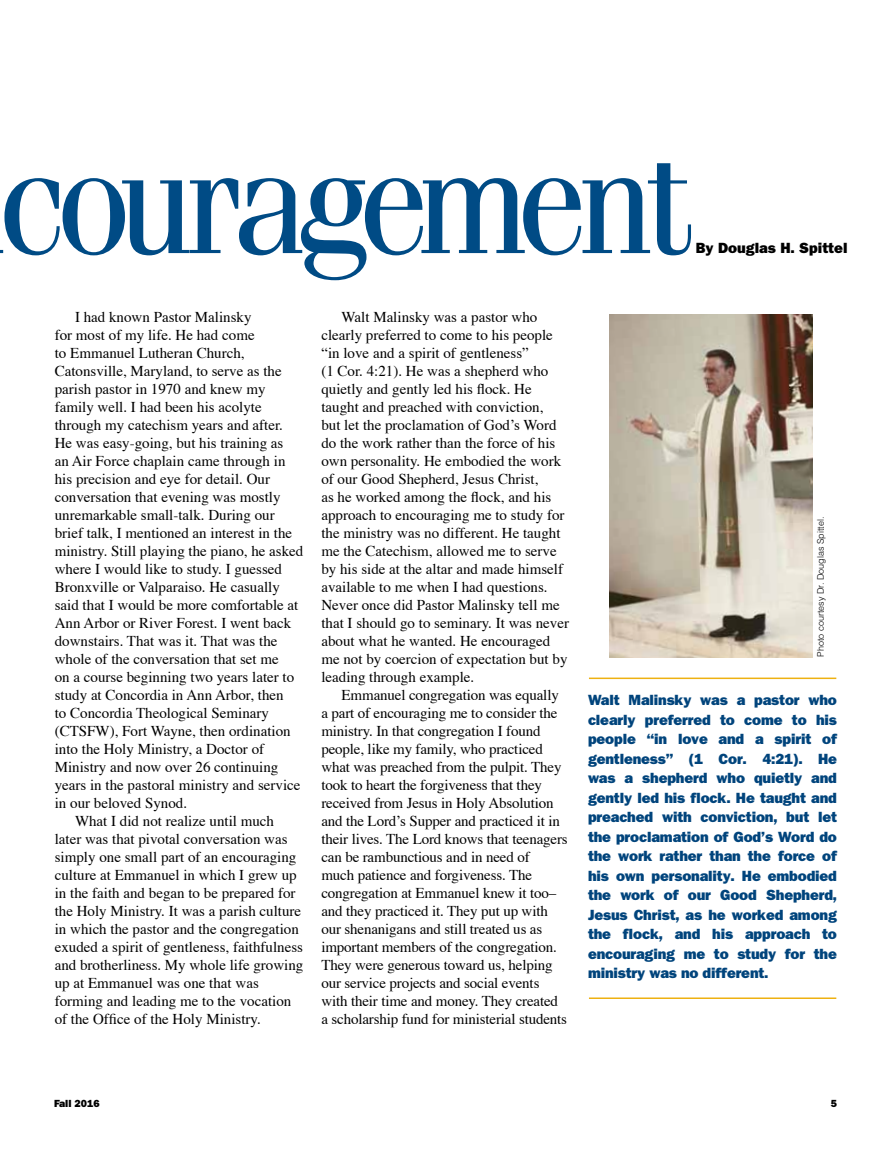
<style>
.page{position:relative;width:891px;height:1161px;background:#fff}
.page>*{position:absolute;margin:0;border:0;box-sizing:border-box;transform-origin:0 0}
.t1{font:143.1px "Fenice";letter-spacing:-.08em;color:#004b85}
.t2{font:15px/18px "Times";color:#000}
.t3{font:800 15px/19.5px "Tee Franklin";letter-spacing:-.01em;color:#00447c;text-align:justify}
.t4{font:800 15px "Tee Franklin";color:#000}
.t5{font:800 10.5px "Tee Franklin";color:#000}
.t6{font:300 9px "Helvetica";color:#000}
</style>
<div class="page">
<img style="left:609px;top:315px;width:204px;height:342px">
<hr style="left:589px;top:678px;width:247px;height:1px;background:#eeb111">
<hr style="left:589px;top:998px;width:247px;height:1px;background:#eeb111">
<h1 class="t1" style="left:-2px;top:118px;width:696px">couragement</h1>
<p class="t4" style="left:696px;top:239px;width:153px">By Douglas H. Spittel</p>
<p class="t2" style="left:75px;top:306px;width:178px">I had known Pastor Malinsky</p>
<p class="t2" style="left:55px;top:324px;width:201px">for most of my life. He had come</p>
<p class="t2" style="left:55px;top:342px;width:191px">to Emmanuel Lutheran Church,</p>
<p class="t2" style="left:55px;top:360px;width:229px">Catonsville, Maryland, to serve as the</p>
<p class="t2" style="left:55px;top:378px;width:212px">parish pastor in 1970 and knew my</p>
<p class="t2" style="left:55px;top:396px;width:209px">family well. I had been his acolyte</p>
<p class="t2" style="left:55px;top:414px;width:230px">through my catechism years and after.</p>
<p class="t2" style="left:55px;top:432px;width:230px">He was easy-going, but his training as</p>
<p class="t2" style="left:55px;top:450px;width:232px">an Air Force chaplain came through in</p>
<p class="t2" style="left:55px;top:468px;width:217px">his precision and eye for detail. Our</p>
<p class="t2" style="left:55px;top:486px;width:227px">conversation that evening was mostly</p>
<p class="t2" style="left:55px;top:504px;width:221px">unremarkable small-talk. During our</p>
<p class="t2" style="left:55px;top:522px;width:239px">brief talk, I mentioned an interest in the</p>
<p class="t2" style="left:55px;top:540px;width:250px">ministry. Still playing the piano, he asked</p>
<p class="t2" style="left:55px;top:558px;width:229px">where I would like to study. I guessed</p>
<p class="t2" style="left:55px;top:576px;width:227px">Bronxville or Valparaiso. He casually</p>
<p class="t2" style="left:55px;top:594px;width:245px">said that I would be more comfortable at</p>
<p class="t2" style="left:55px;top:612px;width:238px">Ann Arbor or River Forest. I went back</p>
<p class="t2" style="left:55px;top:630px;width:224px">downstairs. That was it. That was the</p>
<p class="t2" style="left:55px;top:648px;width:226px">whole of the conversation that set me</p>
<p class="t2" style="left:55px;top:666px;width:241px">on a course beginning two years later to</p>
<p class="t2" style="left:55px;top:684px;width:230px">study at Concordia in Ann Arbor, then</p>
<p class="t2" style="left:55px;top:702px;width:216px">to Concordia Theological Seminary</p>
<p class="t2" style="left:55px;top:720px;width:238px">(CTSFW), Fort Wayne, then ordination</p>
<p class="t2" style="left:55px;top:738px;width:211px">into the Holy Ministry, a Doctor of</p>
<p class="t2" style="left:55px;top:756px;width:225px">Ministry and now over 26 continuing</p>
<p class="t2" style="left:55px;top:774px;width:247px">years in the pastoral ministry and service</p>
<p class="t2" style="left:55px;top:792px;width:134px">in our beloved Synod.</p>
<p class="t2" style="left:75px;top:810px;width:201px">What I did not realize until much</p>
<p class="t2" style="left:55px;top:828px;width:234px">later was that pivotal conversation was</p>
<p class="t2" style="left:55px;top:846px;width:243px">simply one small part of an encouraging</p>
<p class="t2" style="left:55px;top:864px;width:244px">culture at Emmanuel in which I grew up</p>
<p class="t2" style="left:55px;top:882px;width:242px">in the faith and began to be prepared for</p>
<p class="t2" style="left:55px;top:900px;width:248px">the Holy Ministry. It was a parish culture</p>
<p class="t2" style="left:55px;top:918px;width:246px">in which the pastor and the congregation</p>
<p class="t2" style="left:55px;top:936px;width:250px">exuded a spirit of gentleness, faithfulness</p>
<p class="t2" style="left:55px;top:954px;width:250px">and brotherliness. My whole life growing</p>
<p class="t2" style="left:55px;top:972px;width:206px">up at Emmanuel was one that was</p>
<p class="t2" style="left:55px;top:990px;width:238px">forming and leading me to the vocation</p>
<p class="t2" style="left:55px;top:1008px;width:208px">of the Office of the Holy Ministry.</p>
<p class="t2" style="left:321px;top:306px;width:249px;text-indent:20px">Walt Malinsky was a pastor who clearly preferred to come to his people “in love and a spirit of gentleness”<br>(1 Cor. 4:21). He was a shepherd who quietly and gently led his flock. He taught and preached with conviction,<br>but let the proclamation of God’s Word do the work rather than the force of his own personality. He embodied the work of our Good Shepherd, Jesus Christ,<br>as he worked among the flock, and his approach to encouraging me to study for the ministry was no different. He taught me the Catechism, allowed me to serve by his side at the altar and made himself available to me when I had questions.<br>Never once did Pastor Malinsky tell me that I should go to seminary. It was never about what he wanted. He encouraged me not by coercion of expectation but by leading through example.</p>
<p class="t2" style="left:321px;top:684px;width:248px;text-indent:20px">Emmanuel congregation was equally a part of encouraging me to consider the ministry. In that congregation I found people, like my family, who practiced what was preached from the pulpit. They took to heart the forgiveness that they received from Jesus in Holy Absolution and the Lord’s Supper and practiced it in their lives. The Lord knows that teenagers can be rambunctious and in need of<br>much patience and forgiveness. The congregation at Emmanuel knew it too– and they practiced it. They put up with our shenanigans and still treated us as important members of the congregation.<br>They were generous toward us, helping our service projects and social events with their time and money. They created a scholarship fund for ministerial students</p>
<p class="t6" style="left:815px;top:657px;width:141px;rotate:-90deg">Photo courtesy Dr. Douglas Spittel.</p>
<p class="t3" style="left:588px;top:690px;width:251px">Walt Malinsky was a pastor who clearly preferred to come to his people “in love and a spirit of gentleness” (1 Cor. 4:21). He was a shepherd who quietly and gently led his flock. He taught and preached with conviction, but let the proclamation of God’s Word do the work rather than the force of his own personality. He embodied the work of our Good Shepherd, Jesus Christ, as he worked among the flock, and his approach to encouraging me to study for the ministry was no different.</p>
<p class="t5" style="left:54px;top:1097px;width:47px">Fall 2016</p>
<p class="t5" style="left:831px;top:1097px;width:8px">5</p>
</div>
